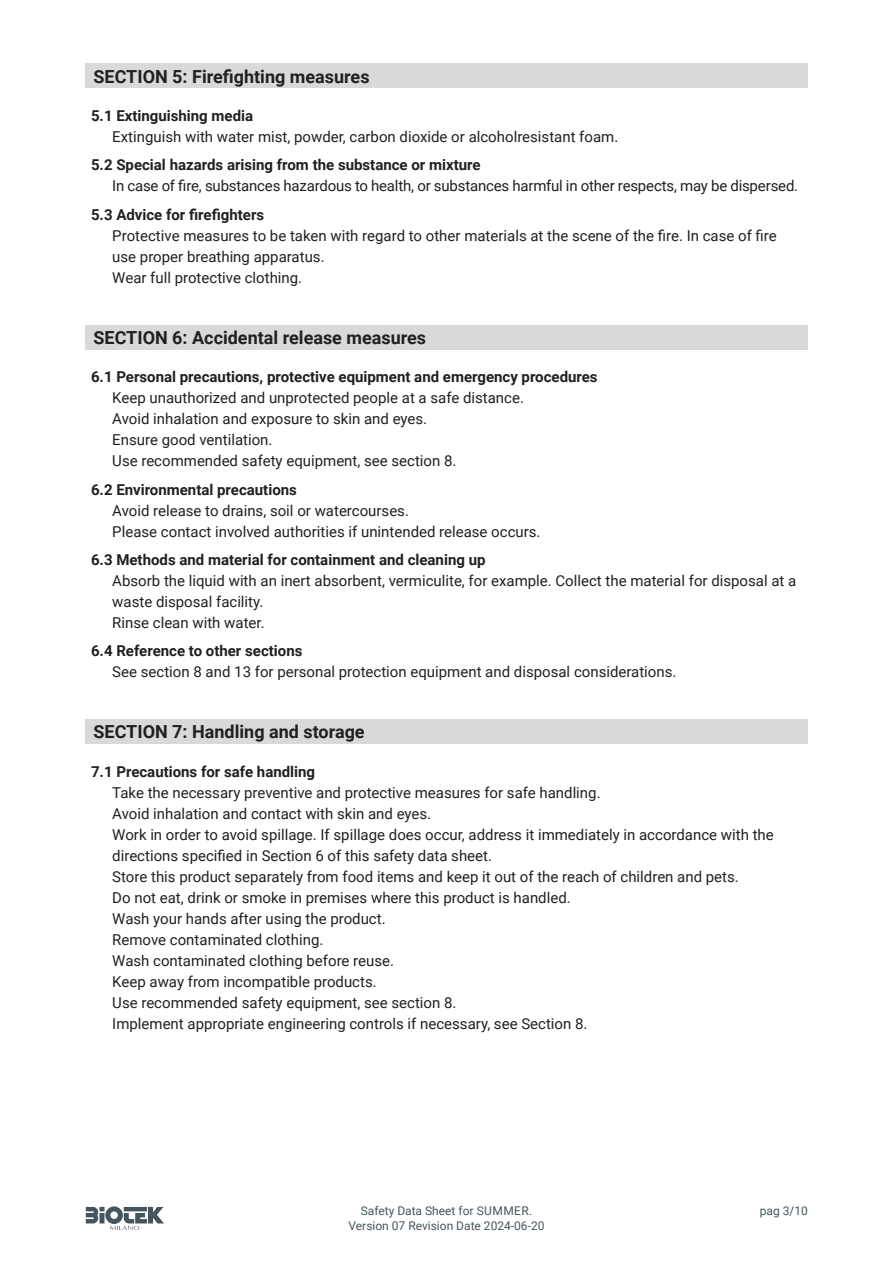
<style>
.page{position:relative;width:893px;height:1263px;background:#fff}
.page>*{position:absolute;margin:0;border:0;box-sizing:border-box;transform-origin:0 0}
.t1{font:700 18px "Roboto";color:#231f20}
.t2{font:15px/21px "Roboto";color:#231f20}
.t3{font:700 15px "Roboto";color:#231f20}
.t4{font:12px/14.4px "Roboto";color:#45555f;text-align:center}
</style>
<div class="page">
<svg style="left:86px;top:1206px;width:78px;height:24px"></svg>
<div style="left:85px;top:64px;width:723px;height:24px;background:#d9d9d9"></div>
<div style="left:85px;top:325px;width:723px;height:24px;background:#d9d9d9"></div>
<div style="left:85px;top:719px;width:723px;height:24px;background:#d9d9d9"></div>
<p class="t1" style="left:94px;top:64px;width:278px">SECTION 5: Firefighting measures</p>
<p class="t3" style="left:91px;top:105px;width:164px">5.1 Extinguishing media</p>
<p class="t2" style="left:112px;top:126px;width:507px">Extinguish with water mist, powder, carbon dioxide or alcoholresistant foam.</p>
<p class="t3" style="left:91px;top:155px;width:391px">5.2 Special hazards arising from the substance or mixture</p>
<p class="t2" style="left:112px;top:175px;width:687px">In case of fire, substances hazardous to health, or substances harmful in other respects, may be dispersed.</p>
<p class="t3" style="left:91px;top:204px;width:175px">5.3 Advice for firefighters</p>
<p class="t2" style="left:112px;top:224px;width:666px">Protective measures to be taken with regard to other materials at the scene of the fire. In case of fire use proper breathing apparatus.</p>
<p class="t2" style="left:112px;top:266px;width:191px">Wear full protective clothing.</p>
<p class="t1" style="left:94px;top:325px;width:334px">SECTION 6: Accidental release measures</p>
<p class="t3" style="left:91px;top:366px;width:508px">6.1 Personal precautions, protective equipment and emergency procedures</p>
<p class="t2" style="left:112px;top:387px;width:413px">Keep unauthorized and unprotected people at a safe distance.</p>
<p class="t2" style="left:112px;top:408px;width:316px">Avoid inhalation and exposure to skin and eyes.</p>
<p class="t2" style="left:112px;top:429px;width:162px">Ensure good ventilation.</p>
<p class="t2" style="left:112px;top:450px;width:346px">Use recommended safety equipment, see section 8.</p>
<p class="t3" style="left:91px;top:479px;width:207px">6.2 Environmental precautions</p>
<p class="t2" style="left:112px;top:499px;width:298px">Avoid release to drains, soil or watercourses.</p>
<p class="t2" style="left:112px;top:520px;width:430px">Please contact involved authorities if unintended release occurs.</p>
<p class="t3" style="left:91px;top:549px;width:396px">6.3 Methods and material for containment and cleaning up</p>
<p class="t2" style="left:112px;top:569px;width:686px">Absorb the liquid with an inert absorbent, vermiculite, for example. Collect the material for disposal at a waste disposal facility.</p>
<p class="t2" style="left:112px;top:611px;width:154px">Rinse clean with water.</p>
<p class="t3" style="left:91px;top:640px;width:213px">6.4 Reference to other sections</p>
<p class="t2" style="left:112px;top:661px;width:566px">See section 8 and 13 for personal protection equipment and disposal considerations.</p>
<p class="t1" style="left:94px;top:719px;width:273px">SECTION 7: Handling and storage</p>
<p class="t3" style="left:91px;top:761px;width:226px">7.1 Precautions for safe handling</p>
<p class="t2" style="left:112px;top:781px;width:490px">Take the necessary preventive and protective measures for safe handling.</p>
<p class="t2" style="left:112px;top:802px;width:320px">Avoid inhalation and contact with skin and eyes.</p>
<p class="t2" style="left:112px;top:823px;width:663px">Work in order to avoid spillage. If spillage does occur, address it immediately in accordance with the directions specified in Section 6 of this safety data sheet.</p>
<p class="t2" style="left:112px;top:865px;width:628px">Store this product separately from food items and keep it out of the reach of children and pets.</p>
<p class="t2" style="left:112px;top:886px;width:460px">Do not eat, drink or smoke in premises where this product is handled.</p>
<p class="t2" style="left:112px;top:907px;width:275px">Wash your hands after using the product.</p>
<p class="t2" style="left:112px;top:928px;width:213px">Remove contaminated clothing.</p>
<p class="t2" style="left:112px;top:949px;width:283px">Wash contaminated clothing before reuse.</p>
<p class="t2" style="left:112px;top:970px;width:266px">Keep away from incompatible products.</p>
<p class="t2" style="left:112px;top:991px;width:346px">Use recommended safety equipment, see section 8.</p>
<p class="t2" style="left:112px;top:1012px;width:477px">Implement appropriate engineering controls if necessary, see Section 8.</p>
<p class="t4" style="left:349px;top:1203px;width:197px">Safety Data Sheet for SUMMER.<br>Version 07 Revision Date 2024-06-20</p>
<p class="t4" style="left:760px;top:1203px;width:50px">pag 3/10</p>
</div>
